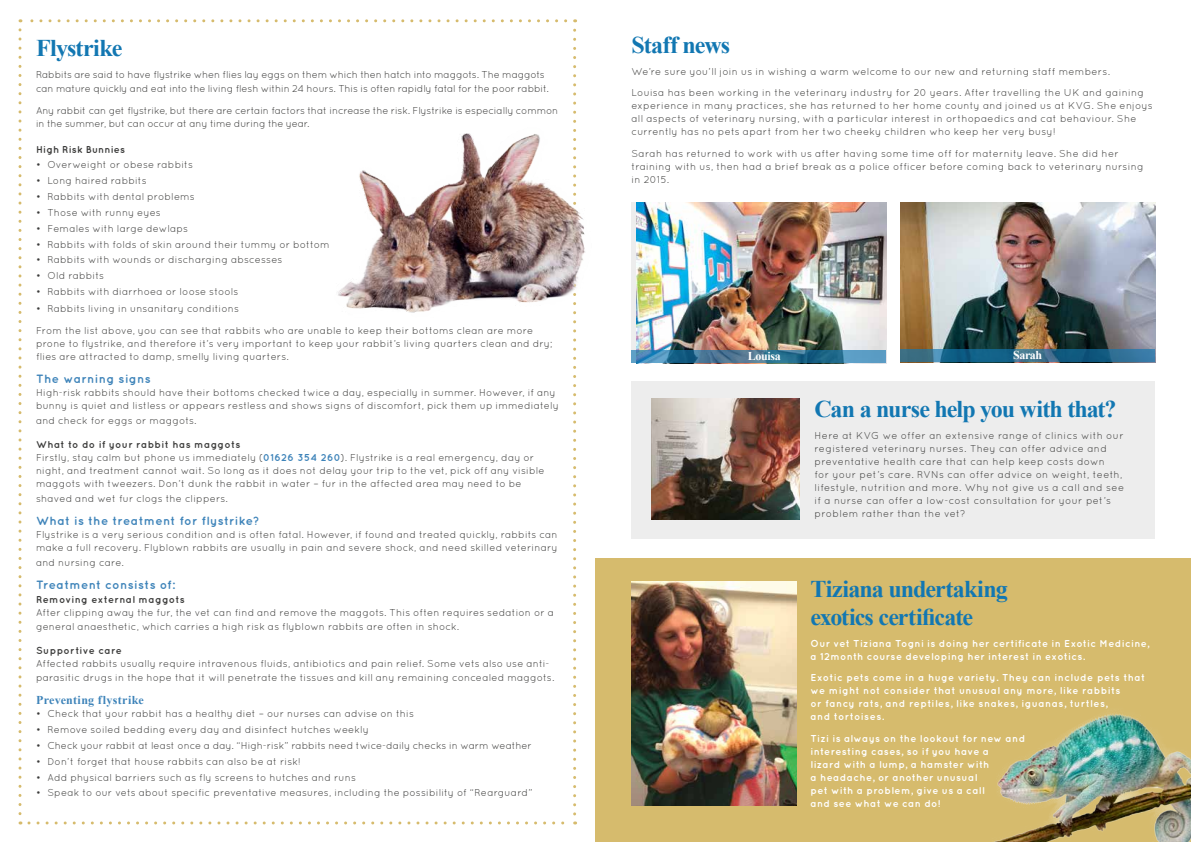
<style>
.page{position:relative;width:1191px;height:842px;background:#fff}
.page>*{position:absolute;margin:0;border:0;box-sizing:border-box;transform-origin:0 0}
.t1{font:700 24px/28px "Times New Roman";letter-spacing:-.035em;color:#1277b2}
.t2{font:700 12px "Quicksand";letter-spacing:.03em;color:#3d83b9}
.t3{font:700 12px "Times New Roman";letter-spacing:.02em;color:#3d83b9}
.t4{font:700 12px "Times New Roman";letter-spacing:-.035em;color:#fff}
.t5{font:10px/13px "Quicksand";letter-spacing:.015em;color:#3c3c3b}
.t6{font:700 10px/13px "Quicksand";letter-spacing:.035em;color:#fff}
.t7{font:10px/14.4px "Quicksand";letter-spacing:-.02em;color:#3c3c3b}
.t8{font:10px/13px "Quicksand";letter-spacing:-.015em;color:#3c3c3b}
.t9{font:10px "Quicksand";letter-spacing:-.005em;color:#3c3c3b}
.t10{font:700 10px "Quicksand";letter-spacing:.035em;color:#3c3c3b}
.s1{font-weight:700}
.s2{font-weight:700;color:#3d83b9}
</style>
<div class="page">
<div style="left:631px;top:381px;width:524px;height:158px;background:#ededed"></div>
<div style="left:595px;top:558px;width:596px;height:284px;background:#d6bb6d"></div>
<img style="left:900px;top:202px;width:255px;height:147px">
<div style="left:631px;top:202px;width:255px;height:161px;background:linear-gradient(to bottom,#ededed,#ededed)"></div>
<img style="left:637px;top:202px;width:249px;height:148px">
<img style="left:651px;top:399px;width:148px;height:121px">
<img style="left:631px;top:581px;width:165px;height:225px">
<svg style="left:18px;top:30px;width:3px;height:794px"></svg>
<svg style="left:29px;top:821px;width:546px;height:3px"></svg>
<svg style="left:573px;top:19px;width:3px;height:795px"></svg>
<svg style="left:20px;top:19px;width:545px;height:3px"></svg>
<img style="left:993px;top:713px;width:198px;height:129px">
<img style="left:338px;top:82px;width:247px;height:282px">
<svg style="left:900px;top:349px;width:255px;height:13px;background:#27688b"></svg>
<svg style="left:631px;top:350px;width:255px;height:13px;background:#3d7a9d"></svg>
<h1 class="t1" style="left:36px;top:34px;width:88px">Flystrike</h1>
<p class="t7" style="left:36px;top:67px;width:514px">Rabbits are said to have flystrike when flies lay eggs on them which then hatch into maggots. The maggots can mature quickly and eat into the living flesh within 24 hours. This is often rapidly fatal for the poor rabbit.</p>
<p class="t8" style="left:36px;top:103px;width:524px">Any rabbit can get flystrike, but there are certain factors that increase the risk. Flystrike is especially common in the summer, but can occur at any time during the year.</p>
<p class="t10" style="left:36px;top:143px;width:91px">High Risk Bunnies</p>
<p class="t5" style="left:36px;top:158px;width:158px">• Overweight or obese rabbits</p>
<p class="t5" style="left:36px;top:174px;width:112px">• Long haired rabbits</p>
<p class="t5" style="left:36px;top:190px;width:160px">• Rabbits with dental problems</p>
<p class="t5" style="left:36px;top:206px;width:126px">• Those with runny eyes</p>
<p class="t5" style="left:36px;top:222px;width:154px">• Females with large dewlaps</p>
<p class="t5" style="left:36px;top:237px;width:295px">• Rabbits with folds of skin around their tummy or bottom</p>
<p class="t5" style="left:36px;top:253px;width:248px">• Rabbits with wounds or discharging abscesses</p>
<p class="t5" style="left:36px;top:269px;width:70px">• Old rabbits</p>
<p class="t5" style="left:36px;top:285px;width:204px">• Rabbits with diarrhoea or loose stools</p>
<p class="t5" style="left:36px;top:298px;width:499px;line-height:21.5px">• Rabbits living in unsanitary conditions<br>From the list above, you can see that rabbits who are unable to keep their bottoms clean are more</p>
<p class="t5" style="left:36px;top:337px;width:518px">prone to flystrike, and therefore it’s very important to keep your rabbit’s living quarters clean and dry; flies are attracted to damp, smelly living quarters.</p>
<p class="t2" style="left:36px;top:372px;width:116px">The warning signs</p>
<p class="t5" style="left:36px;top:386px;width:524px">High-risk rabbits should have their bottoms checked twice a day, especially in summer. However, if any bunny is quiet and listless or appears restless and shows signs of discomfort, pick them up immediately</p>
<p class="t5" style="left:36px;top:414px;width:162px">and check for eggs or maggots.</p>
<p class="t5" style="left:36px;top:438px;width:510px"><span class="s1">What to do if your rabbit has maggots<br></span>Firstly, stay calm but phone us immediately (<span class="s2">01626 354 260</span>). Flystrike is a real emergency, day or night, and treatment cannot wait. So long as it does not delay your trip to the vet, pick off any visible maggots with tweezers. Don’t dunk the rabbit in water – fur in the affected area may need to be</p>
<p class="t5" style="left:36px;top:492px;width:193px">shaved and wet fur clogs the clippers.</p>
<p class="t2" style="left:36px;top:514px;width:225px">What is the treatment for flystrike?</p>
<p class="t5" style="left:36px;top:528px;width:523px">Flystrike is a very serious condition and is often fatal. However, if found and treated quickly, rabbits can make a full recovery. Flyblown rabbits are usually in pain and severe shock, and need skilled veterinary</p>
<p class="t5" style="left:36px;top:556px;width:89px">and nursing care.</p>
<p class="t2" style="left:36px;top:578px;width:141px">Treatment consists of:</p>
<p class="t10" style="left:36px;top:594px;width:150px">Removing external maggots</p>
<p class="t5" style="left:36px;top:606px;width:519px;line-height:14px">After clipping away the fur, the vet can find and remove the maggots. This often requires sedation or a general anaesthetic, which carries a high risk as flyblown rabbits are often in shock.</p>
<p class="t10" style="left:36px;top:644px;width:87px">Supportive care</p>
<p class="t5" style="left:36px;top:656px;width:520px;line-height:14px">Affected rabbits usually require intravenous fluids, antibiotics and pain relief. Some vets also use anti&shy;parasitic drugs in the hope that it will penetrate the tissues and kill any remaining concealed maggots.</p>
<p class="t3" style="left:36px;top:692px;width:109px">Preventing flystrike</p>
<p class="t5" style="left:36px;top:707px;width:379px">• Check that your rabbit has a healthy diet – our nurses can advise on this</p>
<p class="t5" style="left:36px;top:723px;width:334px">• Remove soiled bedding every day and disinfect hutches weekly</p>
<p class="t9" style="left:36px;top:740px;width:497px">• Check your rabbit at least once a day. “High-risk” rabbits need twice-daily checks in warm weather</p>
<p class="t5" style="left:36px;top:755px;width:266px">• Don’t forget that house rabbits can also be at risk!</p>
<p class="t5" style="left:36px;top:770px;width:321px">• Add physical barriers such as fly screens to hutches and runs</p>
<p class="t5" style="left:36px;top:786px;width:498px">• Speak to our vets about specific preventative measures, including the possibility of “Rearguard”</p>
<h1 class="t1" style="left:631px;top:31px;width:100px">Staff news</h1>
<p class="t5" style="left:631px;top:60px;width:514px;line-height:21.5px">We’re sure you’ll join us in wishing a warm welcome to our new and returning staff members.<br>Louisa has been working in the veterinary industry for 20 years. After travelling the UK and gaining</p>
<p class="t5" style="left:631px;top:99px;width:523px">experience in many practices, she has returned to her home county and joined us at KVG. She enjoys all aspects of veterinary nursing, with a particular interest in orthopaedics and cat behaviour. She currently has no pets apart from her two cheeky children who keep her very busy!</p>
<p class="t5" style="left:631px;top:147px;width:514px">Sarah has returned to work with us after having some time off for maternity leave. She did her training with us, then had a brief break as a police officer before coming back to veterinary nursing in 2015.</p>
<p class="t4" style="left:748px;top:348px;width:34px">Louisa</p>
<p class="t4" style="left:1013px;top:347px;width:31px">Sarah</p>
<h1 class="t1" style="left:814px;top:395px;width:303px">Can a nurse help you with that?</h1>
<p class="t5" style="left:814px;top:429px;width:311px">Here at KVG we offer an extensive range of clinics with our registered veterinary nurses. They can offer advice and preventative health care that can help keep costs down<br>for your pet’s care. RVNs can offer advice on weight, teeth, lifestyle, nutrition and more. Why not give us a call and see if a nurse can offer a low-cost consultation for your pet’s problem rather than the vet?</p>
<h1 class="t1" style="left:810px;top:575px;width:199px">Tiziana undertaking exotics certificate</h1>
<p class="t6" style="left:810px;top:636px;width:340px">Our vet Tiziana Togni is doing her certificate in Exotic Medicine, a 12month course developing her interest in exotics.</p>
<p class="t6" style="left:810px;top:671px;width:336px">Exotic pets come in a huge variety. They can include pets that we might not consider that unusual any more, like rabbits<br>or fancy rats, and reptiles, like snakes, iguanas, turtles,<br>and tortoises.</p>
<p class="t6" style="left:810px;top:731px;width:216px">Tizi is always on the lookout for new and interesting cases, so if you have a<br>lizard with a lump, a hamster with<br>a headache, or another unusual<br>pet with a problem, give us a call<br>and see what we can do!</p>
</div>
